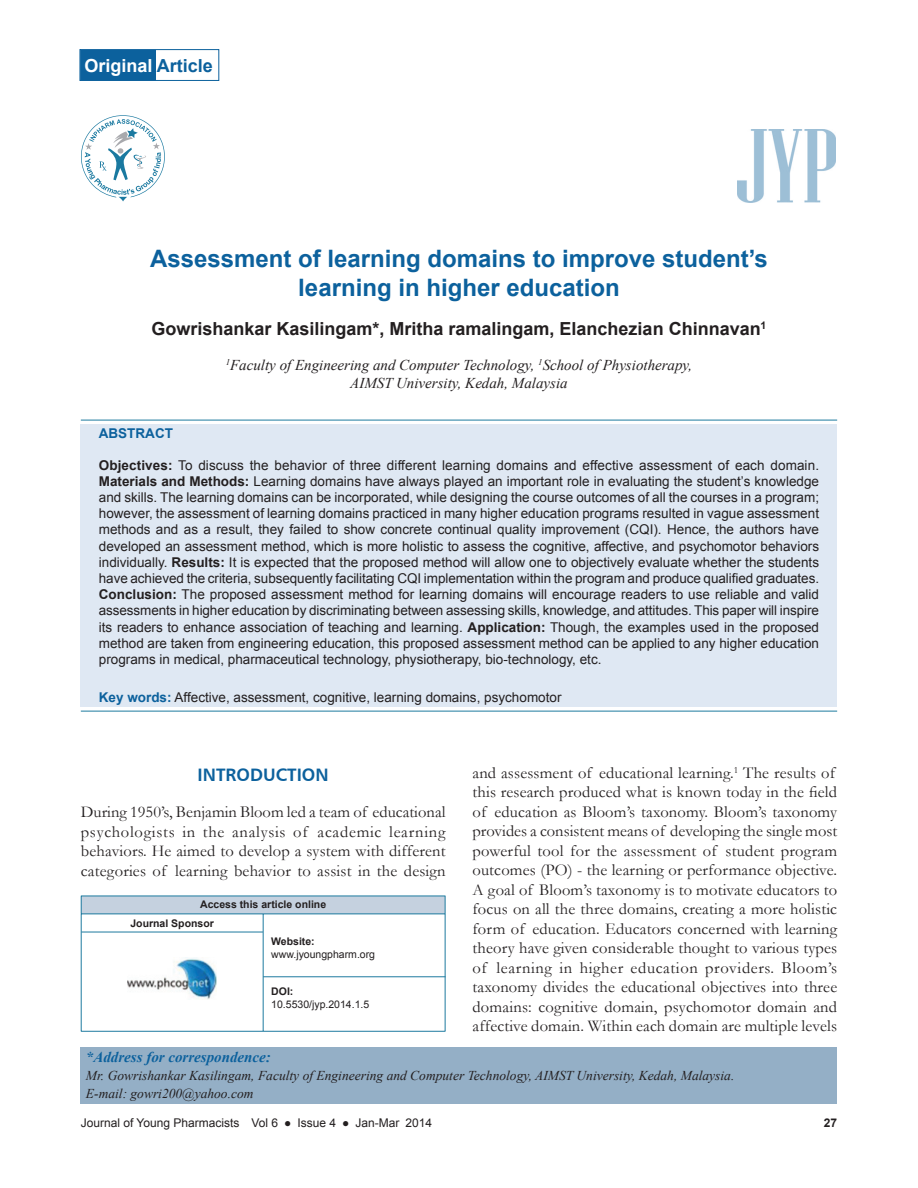
<style>
.page{position:relative;width:918px;height:1188px;background:#fff}
.page>*{position:absolute;margin:0;border:0;box-sizing:border-box;transform-origin:0 0}
.t1{font:700 24px/28.8px "Arial";color:#0c619d;text-align:center}
.t2{font:700 18px "Arial";color:#231f20}
.t3{font:700 18px "Arial";color:#fff}
.t4{font:18px "Humanist 777 BT Bold B";color:#0c619d}
.t5{font:16.5px/19.5px "Garamond";letter-spacing:.01em;color:#231f20;text-align:justify}
.t6{font:italic 15px/18px "Times New Roman";color:#231f20;text-align:center}
.t7{font:italic 700 15px "Times New Roman";color:#0c619d}
.t8{font:13.5px/16.2px "Arial";color:#231f20;text-align:justify}
.t9{font:italic 13.5px/18px "Times New Roman";color:#231f20}
.t10{font:700 13.5px "Arial";color:#0c619d}
.t11{font:12px "Arial";color:#231f20}
.t12{font:700 12px "Arial";color:#231f20}
.t13{font:700 10.5px/19.5px "Arial";color:#231f20}
.t14{font:10.5px "Arial";color:#231f20}
.s1{color:#0c619d}
.s2{font-weight:700}
.s3{font-weight:700;color:#0c619d}
</style>
<div class="page">
<svg style="left:81px;top:115px;width:84px;height:86px"></svg>
<img style="left:737px;top:130px;width:98px;height:73px">
<div style="left:81px;top:424px;width:756px;height:283px;background:#dfe8f3"></div>
<hr style="left:81px;top:420px;width:756px;height:1px;background:#1d7a9f">
<hr style="left:81px;top:711px;width:756px;height:1px;background:#1d7a9f">
<div style="left:81px;top:1047px;width:756px;height:56px;background:#94afc6"></div>
<div style="left:80px;top:50px;width:76px;height:31px;background:#0c619d"></div>
<div style="left:80px;top:49px;width:139px;height:32px;border:1px solid #0c619d"></div>
<div style="left:81px;top:896px;width:364px;height:18px;background:#c5d1df"></div>
<hr style="left:81px;top:896px;width:182px;height:1px;background:#1d7a9f">
<svg style="left:81px;top:896px;width:1px;height:18px"></svg>
<hr style="left:263px;top:896px;width:183px;height:1px;background:#1d7a9f">
<svg style="left:445px;top:896px;width:1px;height:18px"></svg>
<hr style="left:81px;top:914px;width:182px;height:1px;background:#1d7a9f">
<hr style="left:81px;top:914px;width:1px;height:117px;background:#1d7a9f">
<hr style="left:263px;top:914px;width:183px;height:1px;background:#1d7a9f">
<hr style="left:263px;top:914px;width:1px;height:117px;background:#1d7a9f">
<hr style="left:445px;top:914px;width:1px;height:117px;background:#1d7a9f">
<hr style="left:81px;top:1031px;width:182px;height:1px;background:#1d7a9f">
<hr style="left:263px;top:1031px;width:183px;height:1px;background:#1d7a9f">
<hr style="left:81px;top:932px;width:182px;height:1px;background:#1d7a9f">
<hr style="left:263px;top:976px;width:183px;height:1px;background:#1d7a9f">
<img style="left:127px;top:957px;width:90px;height:42px">
<h2 class="t3" style="left:85px;top:55px;width:130px">Original <span class="s1">Article</span></h2>
<h1 class="t1" style="left:150px;top:244px;width:619px">Assessment of learning domains to improve student’s learning in higher education</h1>
<h2 class="t2" style="left:151px;top:319px;width:617px">Gowrishankar Kasilingam*, Mritha ramalingam, Elanchezian Chinnavan<sup>1</sup></h2>
<p class="t6" style="left:226px;top:356px;width:468px"><sup>1</sup>Faculty of Engineering and Computer Technology, <sup>1</sup>School of Physiotherapy,<br>AIMST University, Kedah, Malaysia</p>
<p class="t10" style="left:99px;top:426px;width:76px">ABSTRACT</p>
<p class="t8" style="left:99px;top:457px;width:722px"><span class="s2">Objectives:</span> To discuss the behavior of three different learning domains and effective assessment of each domain.<br><span class="s2">Materials and Methods:</span> Learning domains have always played an important role in evaluating the student’s knowledge and skills. The learning domains can be incorporated, while designing the course outcomes of all the courses in a program; however, the assessment of learning domains practiced in many higher education programs resulted in vague assessment methods and as a result, they failed to show concrete continual quality improvement (CQI). Hence, the authors have developed an assessment method, which is more holistic to assess the cognitive, affective, and psychomotor behaviors individually. <span class="s2">Results:</span> It is expected that the proposed method will allow one to objectively evaluate whether the students have achieved the criteria, subsequently facilitating CQI implementation within the program and produce qualified graduates.<br><span class="s2">Conclusion:</span> The proposed assessment method for learning domains will encourage readers to use reliable and valid assessments in higher education by discriminating between assessing skills, knowledge, and attitudes. This paper will inspire its readers to enhance association of teaching and learning. <span class="s2">Application:</span> Though, the examples used in the proposed method are taken from engineering education, this proposed assessment method can be applied to any higher education programs in medical, pharmaceutical technology, physiotherapy, bio-technology, etc.</p>
<p class="t8" style="left:99px;top:689px;width:464px"><span class="s3">Key words:</span> Affective, assessment, cognitive, learning domains, psychomotor</p>
<h2 class="t4" style="left:198px;top:763px;width:133px">INTRODUCTION</h2>
<p class="t5" style="left:81px;top:803px;width:366px">During 1950’s, Benjamin Bloom led a team of educational psychologists in the analysis of academic learning behaviors. He aimed to develop a system with different categories of learning behavior to assist in the design</p>
<p class="t13" style="left:130px;top:894px;width:197px;text-indent:70px">Access this article online<br>Journal Sponsor</p>
<p class="t13" style="left:271px;top:932px;width:45px">Website:</p>
<p class="t14" style="left:271px;top:948px;width:105px">www.jyoungpharm.org</p>
<p class="t13" style="left:271px;top:982px;width:24px">DOI:</p>
<p class="t14" style="left:271px;top:998px;width:100px">10.5530/jyp.2014.1.5</p>
<p class="t5" style="left:472px;top:763px;width:366px;text-align:left">and assessment of educational learning.<sup>1</sup> The results of this research produced what is known today in the field of education as Bloom’s taxonomy. Bloom’s taxonomy provides a consistent means of developing the single most powerful tool for the assessment of student program outcomes (PO) - the learning or performance objective.<br>A goal of Bloom’s taxonomy is to motivate educators to focus on all the three domains, creating a more holistic form of education. Educators concerned with learning theory have given considerable thought to various types of learning in higher education providers. Bloom’s taxonomy divides the educational objectives into three domains: cognitive domain, psychomotor domain and affective domain. Within each domain are multiple levels</p>
<p class="t7" style="left:86px;top:1049px;width:186px">*Address for correspondence:</p>
<p class="t9" style="left:86px;top:1067px;width:650px">Mr. Gowrishankar Kasilingam, Faculty of Engineering and Computer Technology, AIMST University, Kedah, Malaysia.<br>E-mail: gowri200@yahoo.com</p>
<p class="t11" style="left:81px;top:1116px;width:353px">Journal of Young Pharmacists Vol 6 ● Issue 4 ● Jan-Mar 2014</p>
<p class="t12" style="left:824px;top:1116px;width:15px">27</p>
</div>
